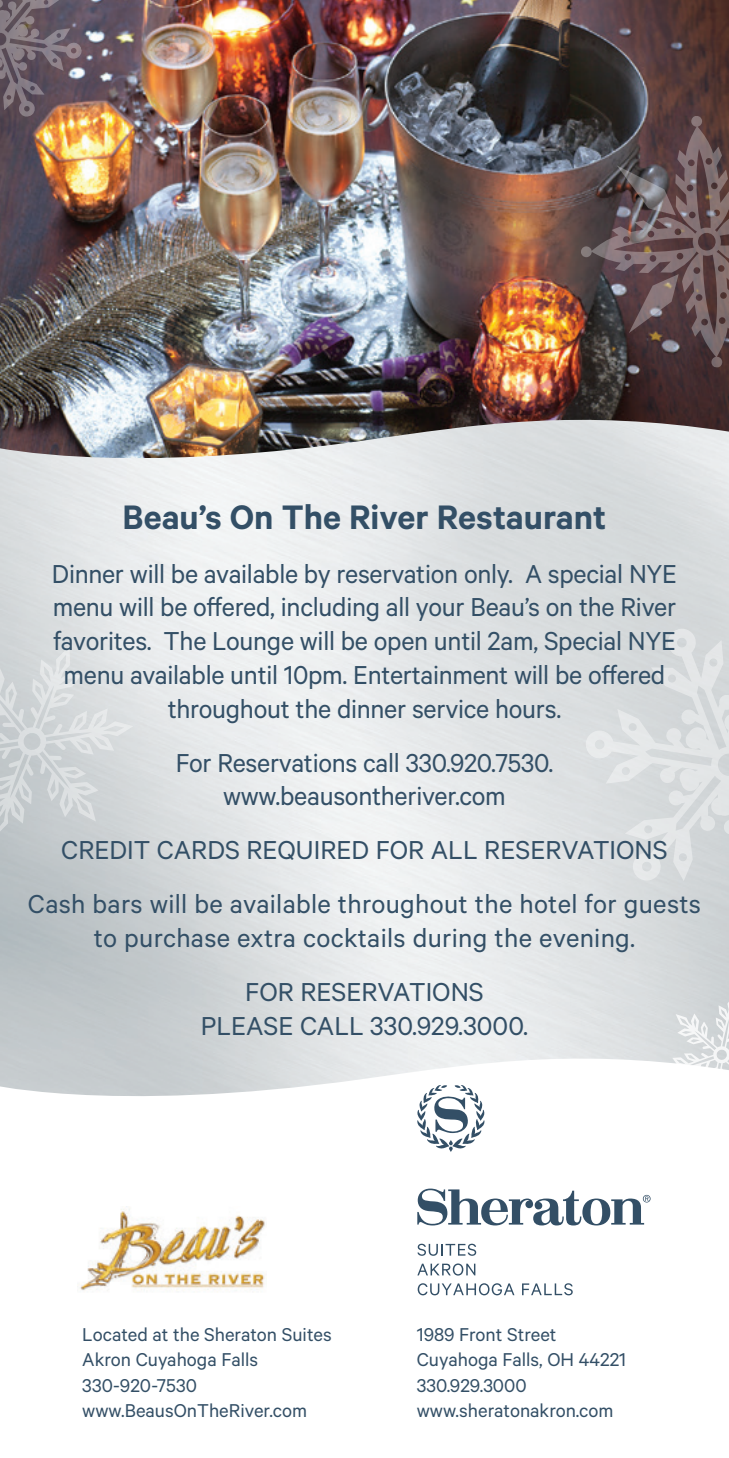
<style>
.page{position:relative;width:729px;height:1458px;background:#fff}
.page>*{position:absolute;margin:0;border:0;box-sizing:border-box;transform-origin:0 0}
.t1{font:600 38.25px "Calibre";color:#334f66}
.t2{font:29.25px/33.8px "Calibre";letter-spacing:-.01em;color:#334f66;text-align:center}
.t3{font:29.25px/33.8px "Calibre";letter-spacing:.01em;color:#334f66;text-align:center}
.t4{font:20.93px/25.2px "Calibre";color:#334f66}
</style>
<div class="page">
<img style="left:0;top:0;width:729px;height:460px">
<svg style="left:0;top:1046px;width:663px;height:250px"></svg>
<svg style="left:0;top:646px;width:133px;height:191px;background:#d3d7d9"></svg>
<svg style="left:663px;top:995px;width:66px;height:76px"></svg>
<svg style="left:581px;top:116px;width:148px;height:252px;background:#5e4e50"></svg>
<svg style="left:585px;top:627px;width:144px;height:276px;background:#daddde"></svg>
<svg style="left:0;top:0;width:82px;height:118px;background:#72636b"></svg>
<img style="left:78px;top:1206px;width:188px;height:88px">
<svg style="left:417px;top:1189px;width:234px;height:36px"></svg>
<svg style="left:417px;top:1085px;width:68px;height:67px"></svg>
<svg style="left:417px;top:1244px;width:59px;height:12px"></svg>
<svg style="left:417px;top:1264px;width:58px;height:12px"></svg>
<svg style="left:418px;top:1283px;width:96px;height:12px"></svg>
<svg style="left:522px;top:1283px;width:51px;height:12px"></svg>
<p class="t1" style="left:123px;top:494px;width:485px">Beau’s On The River Restaurant</p>
<p class="t2" style="left:52px;top:556px;width:627px">Dinner will be available by reservation only. A special NYE menu will be offered, including all your Beau’s on the River favorites. The Lounge will be open until 2am, Special NYE menu available until 10pm. Entertainment will be offered throughout the dinner service hours.</p>
<p class="t2" style="left:176px;top:745px;width:379px">For Reservations call 330.920.7530. www.beausontheriver.com</p>
<p class="t2" style="left:61px;top:832px;width:608px">CREDIT CARDS REQUIRED FOR ALL RESERVATIONS</p>
<p class="t3" style="left:28px;top:886px;width:675px">Cash bars will be available throughout the hotel for guests to purchase extra cocktails during the evening.</p>
<p class="t2" style="left:201px;top:974px;width:329px">FOR RESERVATIONS<br>PLEASE CALL 330.929.3000.</p>
<p class="t4" style="left:82px;top:1321px;width:251px">Located at the Sheraton Suites<br>Akron Cuyahoga Falls<br>330-920-7530</p>
<p class="t4" style="left:82px;top:1397px;width:226px">www.BeausOnTheRiver.com</p>
<p class="t4" style="left:417px;top:1321px;width:141px">1989 Front Street</p>
<p class="t4" style="left:417px;top:1346px;width:211px">Cuyahoga Falls, OH 44221</p>
<p class="t4" style="left:417px;top:1372px;width:111px">330.929.3000</p>
<p class="t4" style="left:417px;top:1397px;width:198px">www.sheratonakron.com</p>
</div>
